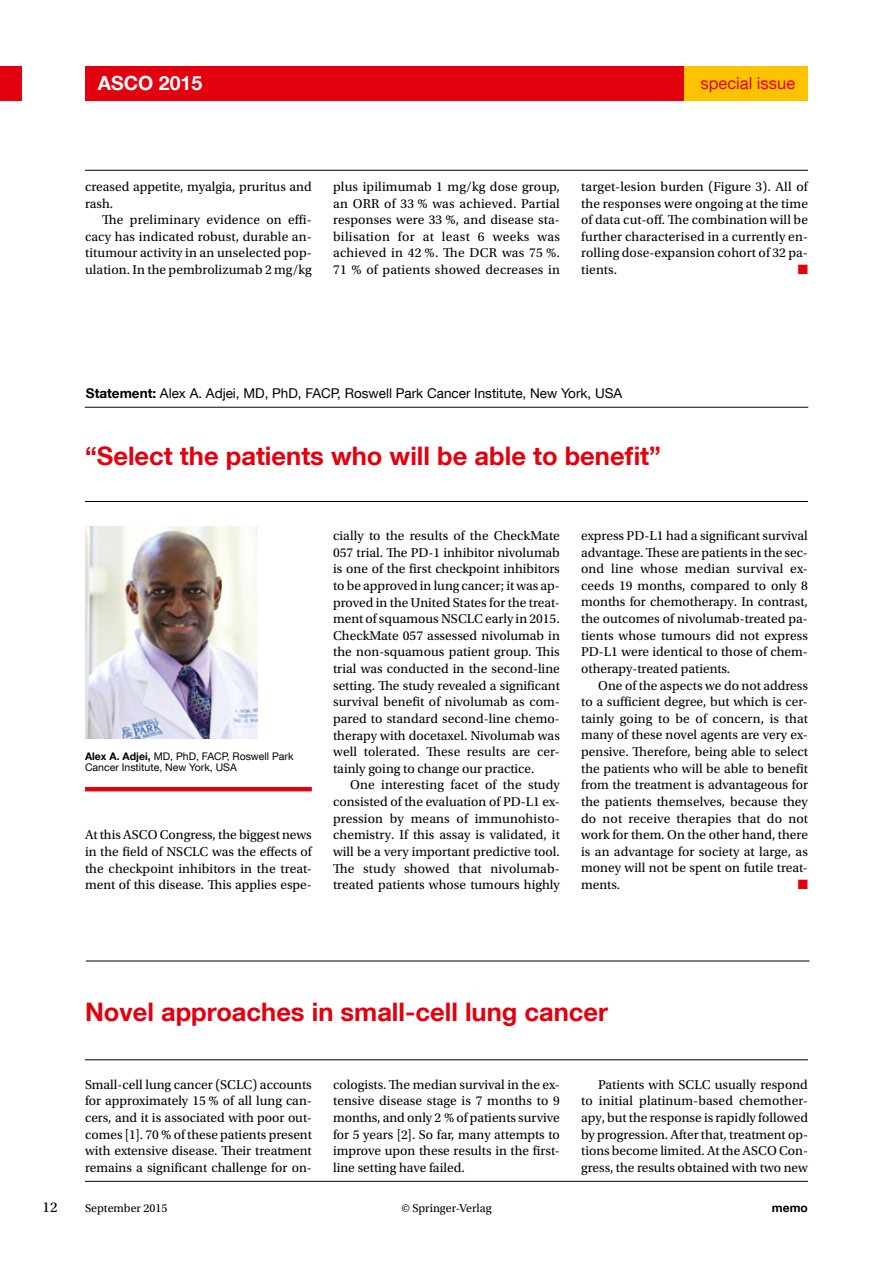
<style>
.page{position:relative;width:893px;height:1263px;background:#fff}
.page>*{position:absolute;margin:0;border:0;box-sizing:border-box;transform-origin:0 0}
.t1{font:700 25.5px "Helvetica Neue LT Com";color:#e3000f}
.t2{font:700 19.5px "Helvetica Neue LT Com";color:#fff}
.t3{font:16.5px "Helvetica Neue LT Com";color:#e3000f}
.t4{font:15px "Utopia Std";color:#000}
.t5{font:13.5px/16.6px "Utopia Std";color:#000;text-align:justify}
.t6{font:13.5px "Helvetica Neue LT Com";color:#000}
.t7{font:13.5px "Zapf Dingbats ITC";color:#e3000f}
.t8{font:12px "Utopia Std";color:#000}
.t9{font:700 12px "Helvetica Neue LT Com";color:#000}
.t10{font:10.5px/11.2px "Helvetica Neue LT Com";color:#000}
.s1{font-weight:700}
</style>
<div class="page">
<div style="left:85px;top:66px;width:600px;height:34px;background:#e3000f"></div>
<div style="left:0;top:66px;width:21px;height:34px;background:#e3000f"></div>
<hr style="left:85px;top:170px;width:723px;height:1px;background:#000">
<hr style="left:85px;top:1181px;width:723px;height:1px;background:#000">
<div style="left:685px;top:66px;width:123px;height:34px;background:#fdc300"></div>
<hr style="left:85px;top:1059px;width:723px;height:1px;background:#000">
<hr style="left:85px;top:501px;width:723px;height:1px;background:#000">
<hr style="left:85px;top:787px;width:227px;height:4px;background:#e3000f">
<img style="left:85px;top:526px;width:173px;height:212px">
<hr style="left:85px;top:407px;width:723px;height:1px;background:#000">
<hr style="left:86px;top:961px;width:723px;height:1px;background:#000">
<h2 class="t2" style="left:98px;top:71px;width:106px">ASCO 2015</h2>
<p class="t3" style="left:700px;top:73px;width:96px">special issue</p>
<p class="t5" style="left:85px;top:179px;width:228px">creased appetite, myalgia, pruritus and rash.</p>
<p class="t5" style="left:85px;top:212px;width:228px;text-indent:17px">The preliminary evidence on effi&shy;cacy has indicated robust, durable an&shy;titumour activity in an unselected pop&shy;ulation. In the pembrolizumab 2 mg/kg</p>
<p class="t5" style="left:333px;top:178px;width:228px">plus ipilimumab 1 mg/kg dose group, an ORR of 33 % was achieved. Partial responses were 33 %, and disease sta&shy;bilisation for at least 6 weeks was achieved in 42 %. The DCR was 75 %.<br>71 % of patients showed decreases in</p>
<p class="t5" style="left:581px;top:178px;width:228px">target-lesion burden (Figure 3). All of the responses were ongoing at the time of data cut-off. The combination will be further characterised in a currently en&shy;rolling dose-expansion cohort of 32 pa&shy;tients.</p>
<p class="t7" style="left:798px;top:263px;width:12px">■</p>
<p class="t6" style="left:86px;top:384px;width:538px"><span class="s1">Statement:</span> Alex A. Adjei, MD, PhD, FACP, Roswell Park Cancer Institute, New York, USA</p>
<h1 class="t1" style="left:85px;top:440px;width:577px">“Select the patients who will be able to benefit”</h1>
<p class="t10" style="left:85px;top:750px;width:210px"><span class="s1">Alex A. Adjei,</span> MD, PhD, FACP, Roswell Park<br>Cancer Institute, New York, USA</p>
<p class="t5" style="left:85px;top:827px;width:228px">At this ASCO Congress, the biggest news in the field of NSCLC was the effects of the checkpoint inhibitors in the treat&shy;ment of this disease. This applies espe-</p>
<p class="t5" style="left:333px;top:528px;width:228px">cially to the results of the CheckMate 057 trial. The PD-1 inhibitor nivolumab is one of the first checkpoint inhibitors to be approved in lung cancer; it was ap&shy;proved in the United States for the treat&shy;ment of squamous NSCLC early in 2015.<br>CheckMate 057 assessed nivolumab in the non-squamous patient group. This trial was conducted in the second-line setting. The study revealed a significant survival benefit of nivolumab as com&shy;pared to standard second-line chemo&shy;therapy with docetaxel. Nivolumab was well tolerated. These results are cer&shy;tainly going to change our practice.</p>
<p class="t5" style="left:333px;top:777px;width:228px;text-indent:17px">One interesting facet of the study consisted of the evaluation of PD-L1 ex&shy;pression by means of immunohisto&shy;chemistry. If this assay is validated, it will be a very important predictive tool.<br>The study showed that nivolumab&shy;treated patients whose tumours highly</p>
<p class="t5" style="left:581px;top:527px;width:228px">express PD-L1 had a significant survival advantage. These are patients in the sec&shy;ond line whose median survival ex&shy;ceeds 19 months, compared to only 8 months for chemotherapy. In contrast, the outcomes of nivolumab-treated pa&shy;tients whose tumours did not express PD-L1 were identical to those of chem&shy;otherapy-treated patients.</p>
<p class="t5" style="left:581px;top:677px;width:228px;text-indent:17px">One of the aspects we do not address to a sufficient degree, but which is cer&shy;tainly going to be of concern, is that many of these novel agents are very ex&shy;pensive. Therefore, being able to select the patients who will be able to benefit from the treatment is advantageous for the patients themselves, because they do not receive therapies that do not work for them. On the other hand, there is an advantage for society at large, as money will not be spent on futile treat&shy;ments.</p>
<p class="t7" style="left:798px;top:878px;width:12px">■</p>
<h1 class="t1" style="left:85px;top:996px;width:525px">Novel approaches in small-cell lung cancer</h1>
<p class="t5" style="left:85px;top:1076px;width:228px">Small-cell lung cancer (SCLC) accounts for approximately 15 % of all lung can&shy;cers, and it is associated with poor out&shy;comes [1]. 70 % of these patients present with extensive disease. Their treatment remains a significant challenge for on-</p>
<p class="t5" style="left:333px;top:1076px;width:228px">cologists. The median survival in the ex&shy;tensive disease stage is 7 months to 9 months, and only 2 % of patients survive for 5 years [2]. So far, many attempts to improve upon these results in the first&shy;line setting have failed.</p>
<p class="t5" style="left:581px;top:1076px;width:228px;text-indent:17px">Patients with SCLC usually respond to initial platinum-based chemother&shy;apy, but the response is rapidly followed by progression. After that, treatment op&shy;tions become limited. At the ASCO Con&shy;gress, the results obtained with two new</p>
<p class="t4" style="left:43px;top:1199px;width:16px">12</p>
<p class="t8" style="left:85px;top:1201px;width:84px">September 2015</p>
<p class="t8" style="left:401px;top:1201px;width:92px">© Springer-Verlag</p>
<p class="t9" style="left:772px;top:1200px;width:37px">memo</p>
</div>
